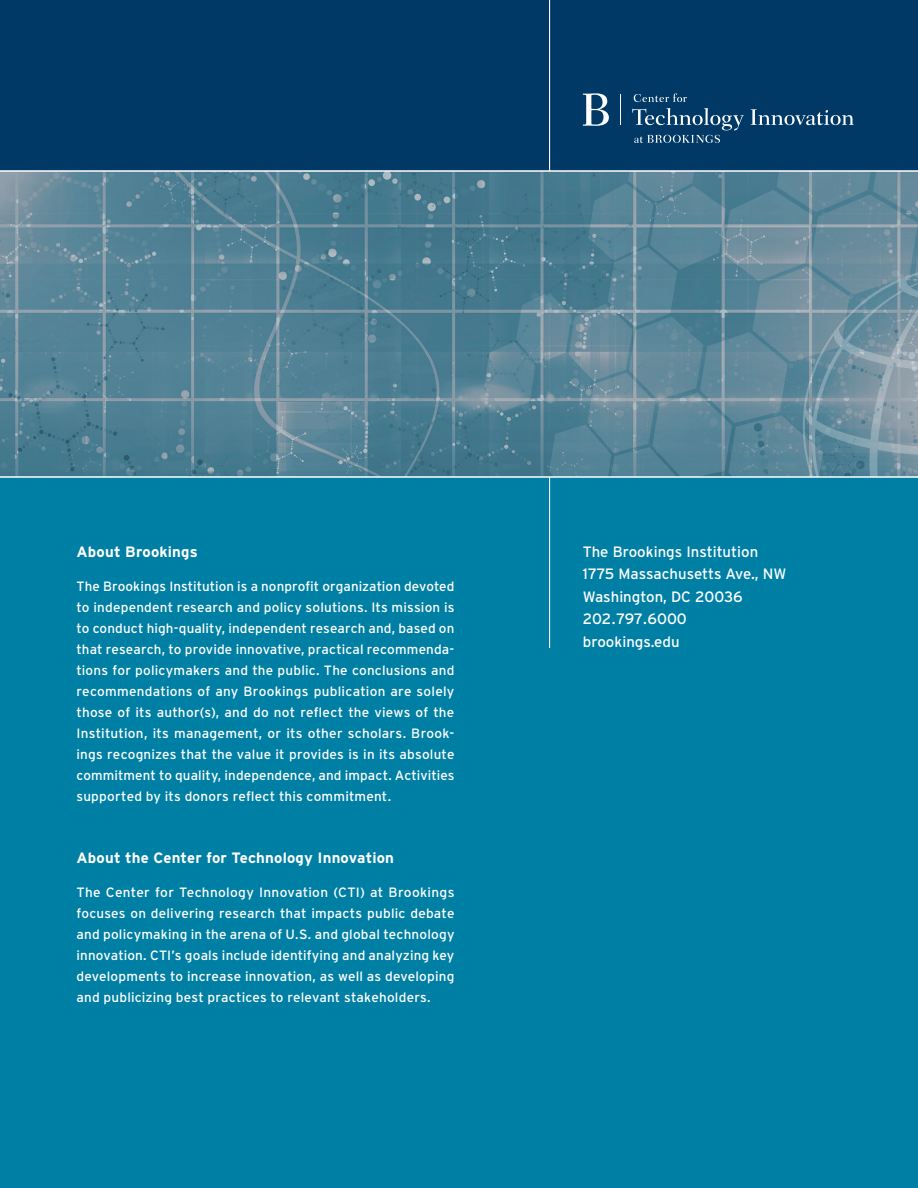
<style>
.page{position:relative;width:918px;height:1188px;background:#fff}
.page>*{position:absolute;margin:0;border:0;box-sizing:border-box;transform-origin:0 0}
.t1{font:15px/22.5px "Interstate";color:#fff}
._6_reverse_subhead{font:700 15px "Interstate";letter-spacing:.01em;color:#fff}
._6_body_reversed_to{font:13.5px/21px "Interstate";letter-spacing:.015em;color:#fff;text-align:justify}
</style>
<div class="page">
<div style="left:0;top:470px;width:918px;height:718px;background:#007fa5"></div>
<img style="left:0;top:172px;width:918px;height:304px">
<div style="left:0;top:0;width:918px;height:171px;background:#003965"></div>
<svg style="left:634px;top:93px;width:53px;height:9px"></svg>
<svg style="left:751px;top:109px;width:103px;height:16px"></svg>
<svg style="left:632px;top:108px;width:112px;height:35px"></svg>
<hr style="left:620px;top:94px;width:1px;height:31px;background:#fff">
<svg style="left:583px;top:93px;width:26px;height:33px"></svg>
<svg style="left:803px;top:266px;width:115px;height:210px;background:#7594a2"></svg>
<hr style="left:549px;top:0;width:1px;height:171px;background:#fff">
<hr style="left:549px;top:477px;width:1px;height:171px;background:#fff">
<hr style="left:0;top:476px;width:918px;height:2px;background:#fff">
<hr style="left:0;top:170px;width:918px;height:2px;background:#fff">
<p class="_6_reverse_subhead" style="left:76px;top:543px;width:123px">About Brookings</p>
<p class="_6_body_reversed_to" style="left:76px;top:576px;width:380px">The Brookings Institution is a nonprofit organization devoted to independent research and policy solutions. Its mission is to conduct high-quality, independent research and, based on that research, to provide innovative, practical recommenda&shy;tions for policymakers and the public. The conclusions and recommendations of any Brookings publication are solely those of its author(s), and do not reflect the views of the Institution, its management, or its other scholars. Brook&shy;ings recognizes that the value it provides is in its absolute commitment to quality, independence, and impact. Activities supported by its donors reflect this commitment.</p>
<p class="_6_reverse_subhead" style="left:76px;top:849px;width:319px">About the Center for Technology Innovation</p>
<p class="_6_body_reversed_to" style="left:76px;top:882px;width:380px">The Center for Technology Innovation (CTI) at Brookings focuses on delivering research that impacts public debate and policymaking in the arena of U.S. and global technology innovation. CTI’s goals include identifying and analyzing key developments to increase innovation, as well as developing and publicizing best practices to relevant stakeholders.</p>
<p class="t1" style="left:583px;top:540px;width:205px">The Brookings Institution<br>1775 Massachusetts Ave., NW<br>Washington, DC 20036<br>202.797.6000 brookings.edu</p>
</div>
